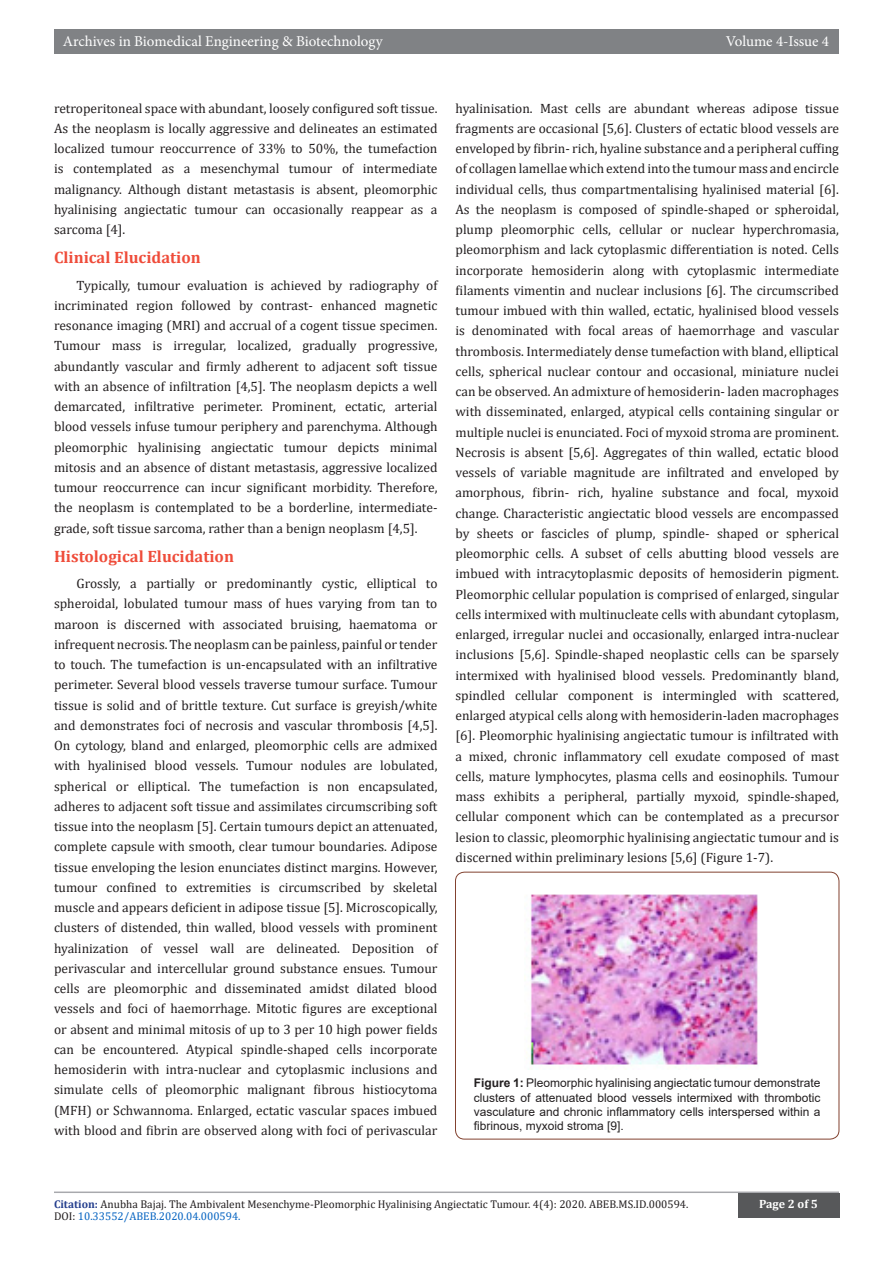
<style>
.page{position:relative;width:893px;height:1263px;background:#fff}
.page>*{position:absolute;margin:0;border:0;box-sizing:border-box;transform-origin:0 0}
.t1{font:700 16.5px "Cambria";color:#ef4c3a}
.t2{font:15px "Minion Pro";color:#fff}
.t3{font:13.5px/20.2px "Cambria";color:#231f20;text-align:justify}
.t4{font:12px/14.4px "Arial";color:#231f20;text-align:justify}
.t5{font:700 12px "Cambria";color:#fff}
.t6{font:11.25px "Cambria";color:#231f20}
.t7{font:11.25px "Cambria";color:#0563c1}
.s1{font-weight:700}
.s2{font-weight:700;color:#253f8e}
.s3{color:#231f20}
</style>
<div class="page">
<div style="left:54px;top:29px;width:785px;height:25px;background:#808285"></div>
<hr style="left:54px;top:1191px;width:785px;height:2px;background:#a8a9ad">
<div style="left:738px;top:1193px;width:101px;height:24px;background:#57585a"></div>
<div style="left:455px;top:872px;width:384px;height:267px;border:1px solid #824230;border-radius:9px"></div>
<img style="left:528px;top:894px;width:230px;height:172px">
<p class="t2" style="left:63px;top:31px;width:322px">Archives in Biomedical Engineering &amp; Biotechnology</p>
<p class="t2" style="left:726px;top:31px;width:105px">Volume 4-Issue 4</p>
<p class="t3" style="left:54px;top:98px;width:385px">retroperitoneal space with abundant, loosely configured soft tissue.<br>As the neoplasm is locally aggressive and delineates an estimated localized tumour reoccurrence of 33% to 50%, the tumefaction is contemplated as a mesenchymal tumour of intermediate malignancy. Although distant metastasis is absent, pleomorphic hyalinising angiectatic tumour can occasionally reappear as a sarcoma [4].</p>
<p class="t1" style="left:54px;top:246px;width:148px">Clinical Elucidation</p>
<p class="t3" style="left:54px;top:275px;width:385px;text-indent:22px">Typically, tumour evaluation is achieved by radiography of incriminated region followed by contrast- enhanced magnetic resonance imaging (MRI) and accrual of a cogent tissue specimen.<br>Tumour mass is irregular, localized, gradually progressive, abundantly vascular and firmly adherent to adjacent soft tissue with an absence of infiltration [4,5]. The neoplasm depicts a well demarcated, infiltrative perimeter. Prominent, ectatic, arterial blood vessels infuse tumour periphery and parenchyma. Although pleomorphic hyalinising angiectatic tumour depicts minimal mitosis and an absence of distant metastasis, aggressive localized tumour reoccurrence can incur significant morbidity. Therefore, the neoplasm is contemplated to be a borderline, intermediate&shy;grade, soft tissue sarcoma, rather than a benign neoplasm [4,5].</p>
<p class="t1" style="left:54px;top:545px;width:181px">Histological Elucidation</p>
<p class="t3" style="left:54px;top:573px;width:385px;text-indent:22px">Grossly, a partially or predominantly cystic, elliptical to spheroidal, lobulated tumour mass of hues varying from tan to maroon is discerned with associated bruising, haematoma or infrequent necrosis. The neoplasm can be painless, painful or tender to touch. The tumefaction is un-encapsulated with an infiltrative perimeter. Several blood vessels traverse tumour surface. Tumour tissue is solid and of brittle texture. Cut surface is greyish/white and demonstrates foci of necrosis and vascular thrombosis [4,5].<br>On cytology, bland and enlarged, pleomorphic cells are admixed with hyalinised blood vessels. Tumour nodules are lobulated, spherical or elliptical. The tumefaction is non encapsulated, adheres to adjacent soft tissue and assimilates circumscribing soft tissue into the neoplasm [5]. Certain tumours depict an attenuated, complete capsule with smooth, clear tumour boundaries. Adipose tissue enveloping the lesion enunciates distinct margins. However, tumour confined to extremities is circumscribed by skeletal muscle and appears deficient in adipose tissue [5]. Microscopically, clusters of distended, thin walled, blood vessels with prominent hyalinization of vessel wall are delineated. Deposition of perivascular and intercellular ground substance ensues. Tumour cells are pleomorphic and disseminated amidst dilated blood vessels and foci of haemorrhage. Mitotic figures are exceptional or absent and minimal mitosis of up to 3 per 10 high power fields can be encountered. Atypical spindle-shaped cells incorporate hemosiderin with intra-nuclear and cytoplasmic inclusions and simulate cells of pleomorphic malignant fibrous histiocytoma (MFH) or Schwannoma. Enlarged, ectatic vascular spaces imbued with blood and fibrin are observed along with foci of perivascular</p>
<p class="t3" style="left:455px;top:98px;width:385px">hyalinisation. Mast cells are abundant whereas adipose tissue fragments are occasional [5,6]. Clusters of ectatic blood vessels are enveloped by fibrin- rich, hyaline substance and a peripheral cuffing of collagen lamellae which extend into the tumour mass and encircle individual cells, thus compartmentalising hyalinised material [6].<br>As the neoplasm is composed of spindle-shaped or spheroidal, plump pleomorphic cells, cellular or nuclear hyperchromasia, pleomorphism and lack cytoplasmic differentiation is noted. Cells incorporate hemosiderin along with cytoplasmic intermediate filaments vimentin and nuclear inclusions [6]. The circumscribed tumour imbued with thin walled, ectatic, hyalinised blood vessels is denominated with focal areas of haemorrhage and vascular thrombosis. Intermediately dense tumefaction with bland, elliptical cells, spherical nuclear contour and occasional, miniature nuclei can be observed. An admixture of hemosiderin- laden macrophages with disseminated, enlarged, atypical cells containing singular or multiple nuclei is enunciated. Foci of myxoid stroma are prominent.<br>Necrosis is absent [5,6]. Aggregates of thin walled, ectatic blood vessels of variable magnitude are infiltrated and enveloped by amorphous, fibrin- rich, hyaline substance and focal, myxoid change. Characteristic angiectatic blood vessels are encompassed by sheets or fascicles of plump, spindle- shaped or spherical pleomorphic cells. A subset of cells abutting blood vessels are imbued with intracytoplasmic deposits of hemosiderin pigment.<br>Pleomorphic cellular population is comprised of enlarged, singular cells intermixed with multinucleate cells with abundant cytoplasm, enlarged, irregular nuclei and occasionally, enlarged intra-nuclear inclusions [5,6]. Spindle-shaped neoplastic cells can be sparsely intermixed with hyalinised blood vessels. Predominantly bland, spindled cellular component is intermingled with scattered, enlarged atypical cells along with hemosiderin-laden macrophages [6]. Pleomorphic hyalinising angiectatic tumour is infiltrated with a mixed, chronic inflammatory cell exudate composed of mast cells, mature lymphocytes, plasma cells and eosinophils. Tumour mass exhibits a peripheral, partially myxoid, spindle-shaped, cellular component which can be contemplated as a precursor lesion to classic, pleomorphic hyalinising angiectatic tumour and is discerned within preliminary lesions [5,6] (Figure 1-7).</p>
<p class="t4" style="left:474px;top:1076px;width:348px"><span class="s1">Figure 1:</span> Pleomorphic hyalinising angiectatic tumour demonstrate clusters of attenuated blood vessels intermixed with thrombotic vasculature and chronic inflammatory cells interspersed within a fibrinous, myxoid stroma [9].</p>
<p class="t6" style="left:54px;top:1198px;width:636px"><span class="s2">Citation:</span> Anubha Bajaj. The Ambivalent Mesenchyme-Pleomorphic Hyalinising Angiectatic Tumour. 4(4): 2020. ABEB.MS.ID.000594.</p>
<p class="t7" style="left:54px;top:1210px;width:188px"><span class="s3">DOI:</span> 10.33552/ABEB.2020.04.000594.</p>
<p class="t5" style="left:759px;top:1196px;width:60px">Page 2 of 5</p>
</div>
